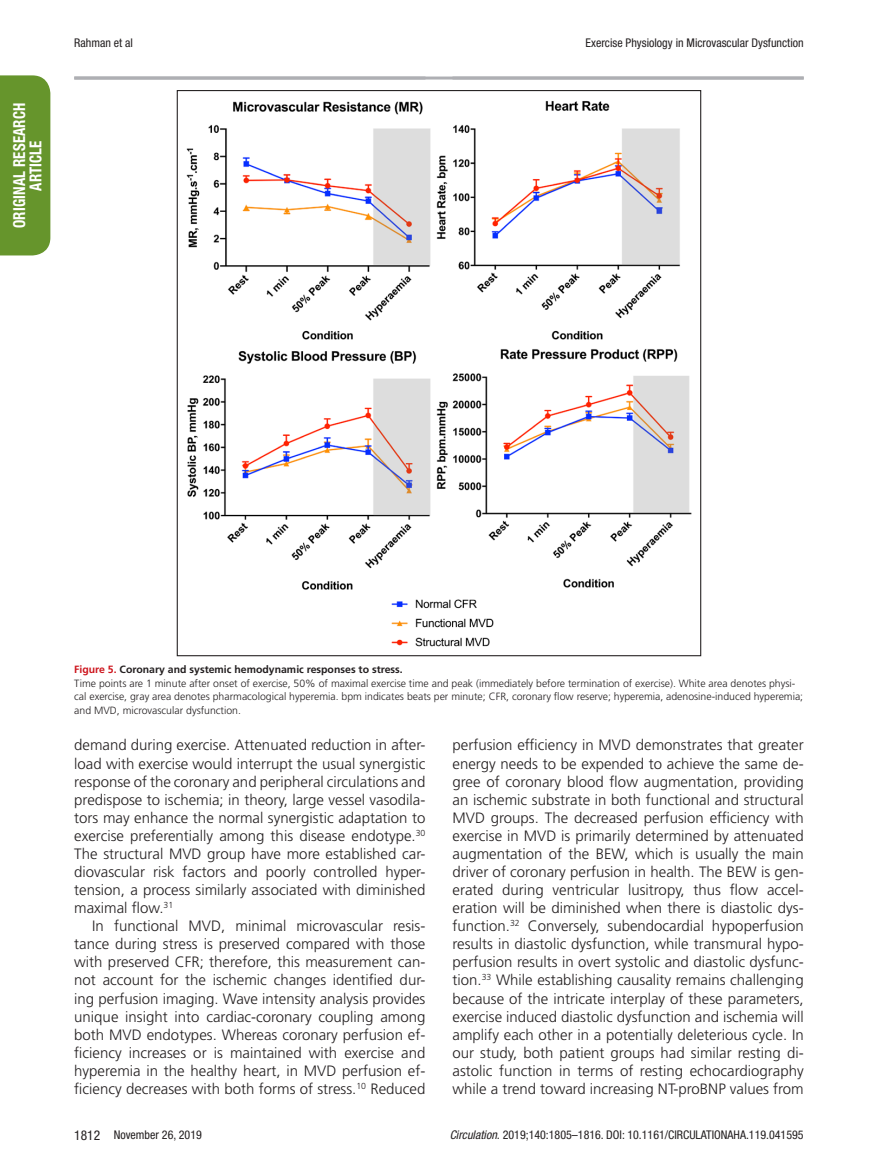
<style>
.page{position:relative;width:878px;height:1175px;background:#fff}
.page>*{position:absolute;margin:0;border:0;box-sizing:border-box;transform-origin:0 0}
.t1{font:700 condensed 16.5px/16.5px "Helvetica Neue LT Std";letter-spacing:.01em;color:#fff;text-align:center;scale:.9 1}
.t2{font:300 15px/18px "Frutiger LT Std";color:#231f20;text-align:justify}
.t3{font:condensed 12px "Helvetica Neue LT Std";color:#231f20}
.t4{font:300 10.5px/13.5px "Frutiger LT Std";color:#231f20}
.s1{font-weight:700;color:#cd151d}
.s2{font-weight:700}
.s3{font-size:13.5px}
.s4{font-style:italic}
</style>
<div class="page">
<div style="left:0;top:75px;width:50px;height:180px;background:#66952c"></div>
<hr style="left:74px;top:76px;width:729px;height:4px;background:#b9babe">
<svg style="left:176px;top:90px;width:525px;height:567px"></svg>
<p class="t1" style="left:11px;top:228px;width:140px;rotate:-90deg">ORIGINAL RESEARCH<br>ARTICLE</p>
<p class="t3" style="left:74px;top:36px;width:60px">Rahman et al</p>
<p class="t3" style="left:585px;top:36px;width:219px">Exercise Physiology in Microvascular Dysfunction</p>
<p class="t4" style="left:74px;top:663px;width:730px"><span class="s1">Figure 5.</span> <span class="s2">Coronary and systemic hemodynamic responses to stress.<br></span>Time points are 1 minute after onset of exercise, 50% of maximal exercise time and peak (immediately before termination of exercise). White area denotes physi&shy;cal exercise, gray area denotes pharmacological hyperemia. bpm indicates beats per minute; CFR, coronary flow reserve; hyperemia, adenosine-induced hyperemia; and MVD, microvascular dysfunction.</p>
<p class="t2" style="left:74px;top:736px;width:353px">demand during exercise. Attenuated reduction in after&shy;load with exercise would interrupt the usual synergistic response of the coronary and peripheral circulations and predispose to ischemia; in theory, large vessel vasodila&shy;tors may enhance the normal synergistic adaptation to exercise preferentially among this disease endotype.<sup>30<br></sup>The structural MVD group have more established car&shy;diovascular risk factors and poorly controlled hyper&shy;tension, a process similarly associated with diminished maximal flow.<sup>31</sup></p>
<p class="t2" style="left:74px;top:917px;width:353px;text-indent:18px">In functional MVD, minimal microvascular resis&shy;tance during stress is preserved compared with those with preserved CFR; therefore, this measurement can&shy;not account for the ischemic changes identified dur&shy;ing perfusion imaging. Wave intensity analysis provides unique insight into cardiac-coronary coupling among both MVD endotypes. Whereas coronary perfusion ef&shy;ficiency increases or is maintained with exercise and hyperemia in the healthy heart, in MVD perfusion ef&shy;ficiency decreases with both forms of stress.<sup>10</sup> Reduced</p>
<p class="t2" style="left:452px;top:736px;width:353px">perfusion efficiency in MVD demonstrates that greater energy needs to be expended to achieve the same de&shy;gree of coronary blood flow augmentation, providing an ischemic substrate in both functional and structural MVD groups. The decreased perfusion efficiency with exercise in MVD is primarily determined by attenuated augmentation of the BEW, which is usually the main driver of coronary perfusion in health. The BEW is gen&shy;erated during ventricular lusitropy, thus flow accel&shy;eration will be diminished when there is diastolic dys&shy;function.<sup>32</sup> Conversely, subendocardial hypoperfusion results in diastolic dysfunction, while transmural hypo&shy;perfusion results in overt systolic and diastolic dysfunc&shy;tion.<sup>33</sup> While establishing causality remains challenging because of the intricate interplay of these parameters, exercise induced diastolic dysfunction and ischemia will amplify each other in a potentially deleterious cycle. In our study, both patient groups had similar resting di&shy;astolic function in terms of resting echocardiography while a trend toward increasing NT-proBNP values from</p>
<p class="t3" style="left:74px;top:1127px;width:129px"><span class="s3">1812</span> November 26, 2019</p>
<p class="t3" style="left:449px;top:1127px;width:355px"><span class="s4">Circulation.</span> 2019;140:1805–1816. DOI: 10.1161/CIRCULATIONAHA.119.041595</p>
</div>
